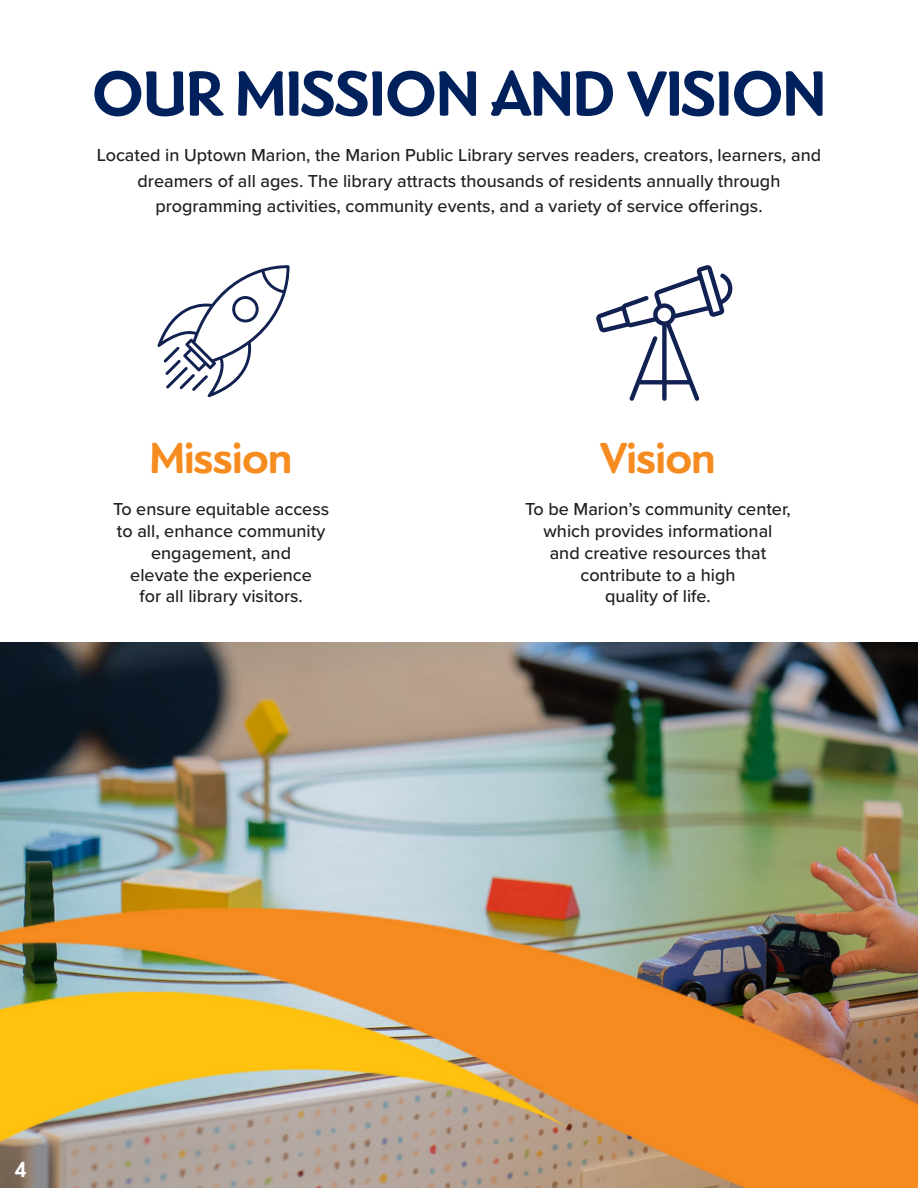
<style>
.page{position:relative;width:918px;height:1188px;background:#fff}
.page>*{position:absolute;margin:0;border:0;box-sizing:border-box;transform-origin:0 0}
.t1{font:700 66px "Dundee";color:#00215c}
.t2{font:700 45px "Dundee";color:#f68b1f}
.t3{font:700 22.5px "Dundee";color:#fff}
.t4{font:500 18px/21.8px "Proxima Nova";color:#231f20;text-align:center}
</style>
<div class="page">
<img style="left:0;top:643px;width:918px;height:259px">
<img style="left:0;top:902px;width:918px;height:286px">
<svg style="left:596px;top:265px;width:136px;height:136px"></svg>
<svg style="left:157px;top:265px;width:133px;height:132px"></svg>
<p class="t1" style="left:92px;top:55px;width:735px">OUR MISSION AND VISION</p>
<p class="t4" style="left:97px;top:144px;width:726px">Located in Uptown Marion, the Marion Public Library serves readers, creators, learners, and</p>
<p class="t4" style="left:138px;top:169px;width:644px">dreamers of all ages. The library attracts thousands of residents annually through</p>
<p class="t4" style="left:155px;top:195px;width:609px">programming activities, community events, and a variety of service offerings.</p>
<p class="t2" style="left:150px;top:431px;width:143px">Mission</p>
<p class="t4" style="left:113px;top:498px;width:218px">To ensure equitable access to all, enhance community engagement, and</p>
<p class="t4" style="left:130px;top:563px;width:183px">elevate the experience</p>
<p class="t4" style="left:139px;top:585px;width:165px">for all library visitors.</p>
<p class="t2" style="left:601px;top:431px;width:116px">Vision</p>
<p class="t4" style="left:525px;top:498px;width:267px">To be Marion’s community center,</p>
<p class="t4" style="left:544px;top:520px;width:230px">which provides informational</p>
<p class="t4" style="left:550px;top:541px;width:218px">and creative resources that</p>
<p class="t4" style="left:580px;top:563px;width:157px">contribute to a high</p>
<p class="t4" style="left:605px;top:585px;width:107px">quality of life.</p>
<p class="t3" style="left:14px;top:1157px;width:15px">4</p>
</div>
